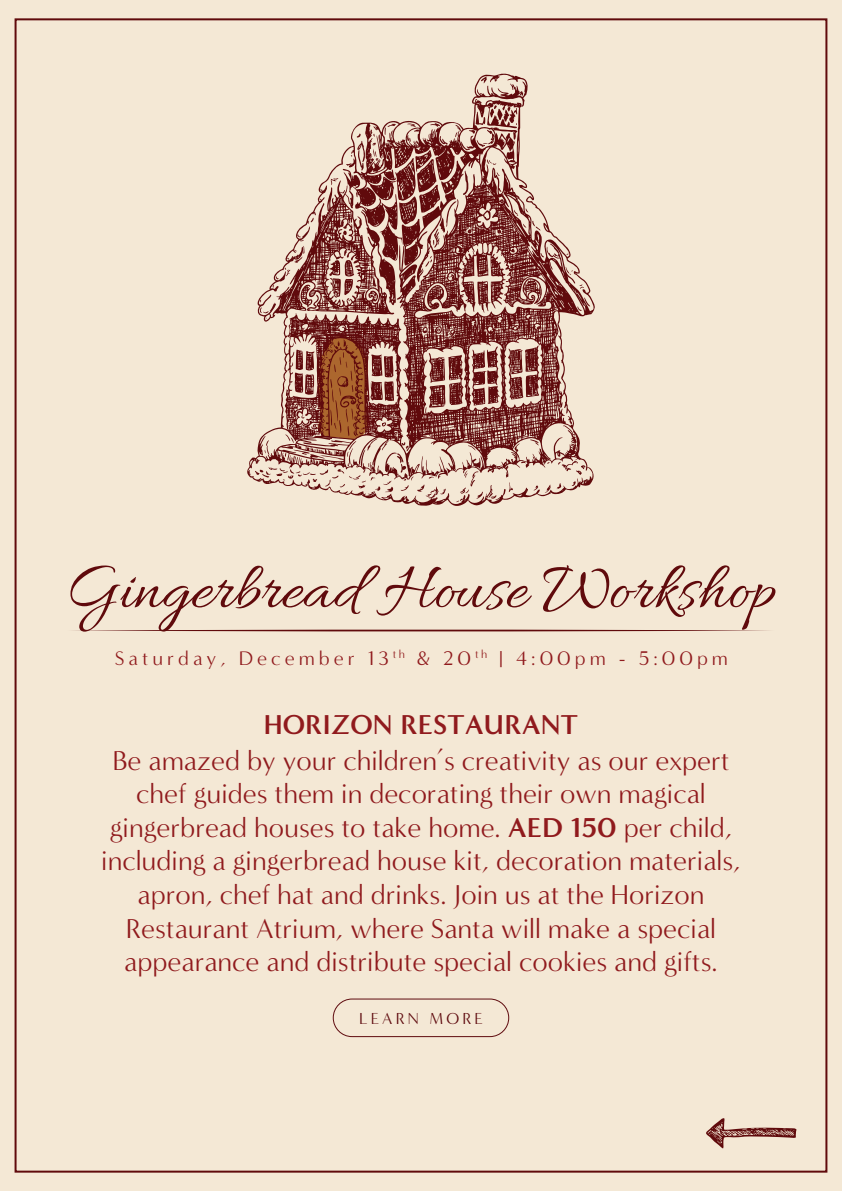
<style>
.page{position:relative;width:842px;height:1191px;background:#f4e8d5}
.page>*{position:absolute;margin:0;border:0;box-sizing:border-box;transform-origin:0 0}
.t1{font:68px "Allura";color:#600a0c}
.t2{font:28px/33.6px "Minerva Modern";color:#901a1d;text-align:center}
.t3{font:700 28px "Minerva Modern";color:#901a1d}
.t4{font:20.2px "Minerva Modern";letter-spacing:.2em;color:#901a1d}
.t5{font:16.4px "Minerva Modern";letter-spacing:.185em;color:#5f0b0f}
.s1{font-weight:700}
</style>
<div class="page">
<svg style="left:72px;top:629px;width:698px;height:3px"></svg>
<svg style="left:247px;top:73px;width:348px;height:433px"></svg>
<svg style="left:706px;top:1118px;width:91px;height:31px"></svg>
<div style="left:333px;top:998px;width:176px;height:39px;border:1px solid #5f0b0f;border-radius:19px"></div>
<h1 class="t1" style="left:65px;top:543px;width:713px">Gingerbread House Workshop</h1>
<p class="t4" style="left:115px;top:646px;width:615px">Saturday, December 13 <sup>th</sup> &amp; 20 <sup>th</sup> | 4:00pm - 5:00pm</p>
<p class="t3" style="left:264px;top:707px;width:316px">HORIZON RESTAURANT</p>
<p class="t2" style="left:101px;top:743px;width:641px">Be amazed by your children’s creativity as our expert chef guides them in decorating their own magical gingerbread houses to take home. <span class="s1">AED 150</span> per child, including a gingerbread house kit, decoration materials, apron, chef hat and drinks. Join us at the Horizon Restaurant Atrium, where Santa will make a special appearance and distribute special cookies and gifts.</p>
<p class="t5" style="left:359px;top:1009px;width:125px">LEARN MORE</p>
</div>
